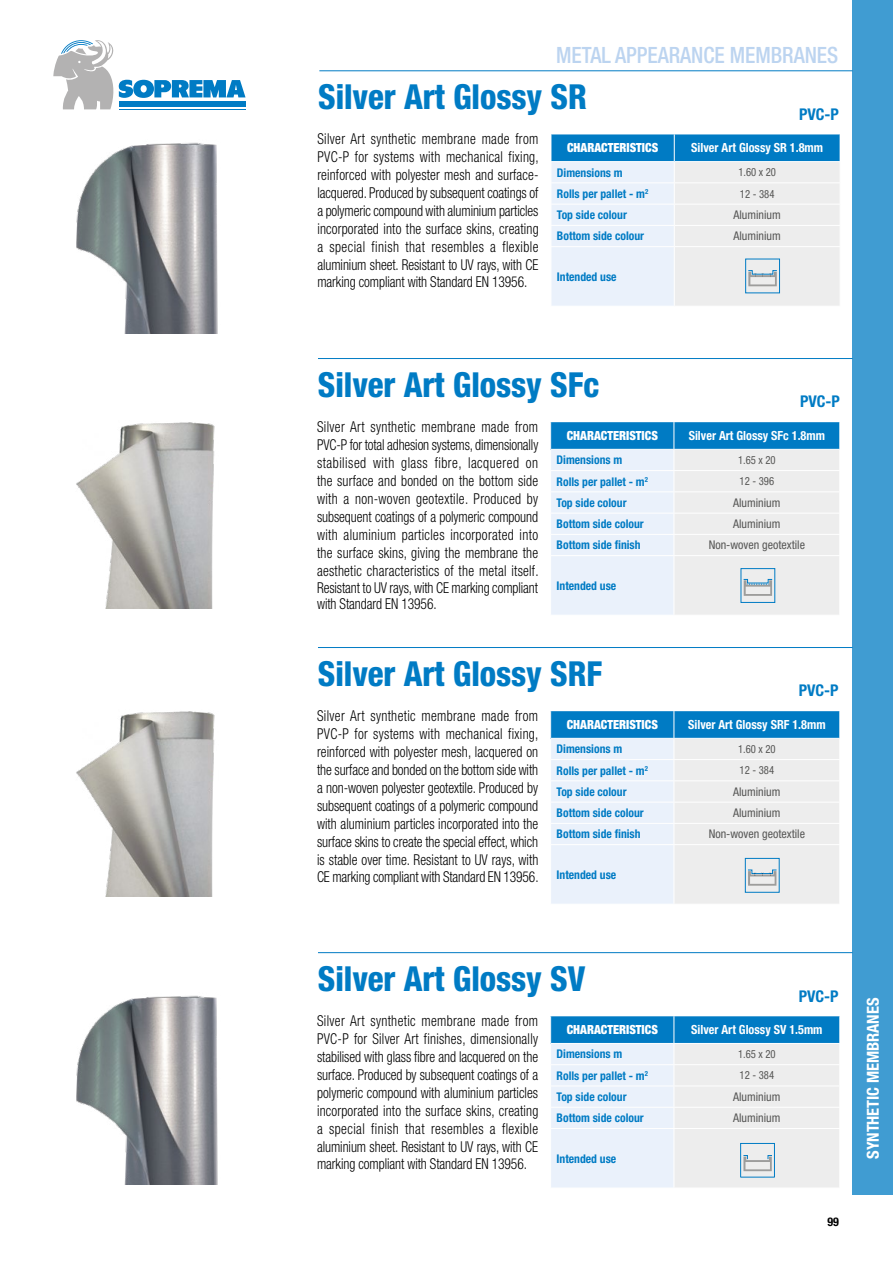
<style>
.page{position:relative;width:893px;height:1263px;background:#fff}
.page>*{position:absolute;margin:0;border:0;box-sizing:border-box;transform-origin:0 0}
.t1{font:800 condensed 34.5px "Helvetica Neue LT Std";letter-spacing:-.005em;color:#007bc4;scale:.95 1}
.t2{font:500 condensed 22.5px "Helvetica Neue LT Std";color:#bcd4f0;scale:.95 1}
.t3{font:700 condensed 16.5px "Helvetica Neue LT Std";letter-spacing:-.005em;color:#fff}
.t4{font:700 condensed 16.2px "Helvetica Neue LT Std";letter-spacing:-.005em;color:#007bc4}
.t5{font:300 condensed 15px/18px "Helvetica Neue LT Std";letter-spacing:-.005em;color:#000;text-align:justify;scale:.9 1}
.t6{font:700 condensed 12.6px "Helvetica Neue LT Std";color:#fff}
.t7{font:900 condensed 12.6px "Helvetica Neue LT Std";color:#fff}
.t8{font:700 condensed 12px "Helvetica Neue LT Std";color:#007bc4}
.t9{font:condensed 12px "Helvetica Neue LT Std";color:#575756}
.t10{font:700 condensed 12px "Helvetica Neue LT Std";color:#000}
.t11{font:condensed 11.25px "Helvetica Neue LT Std";color:#575756;scale:.95 1}
</style>
<div class="page">
<div style="left:853px;top:0;width:40px;height:1195px;background:#409cd2"></div>
<hr style="left:119px;top:109px;width:127px;height:1px;background:#007bc4">
<svg style="left:53px;top:40px;width:193px;height:69px"></svg>
<hr style="left:319px;top:70px;width:534px;height:1px;background:#007bc4">
<img style="left:76px;top:142px;width:142px;height:192px">
<svg style="left:551px;top:134px;width:289px;height:172px;background:#c6dceb"></svg>
<img style="left:76px;top:422px;width:139px;height:186px">
<img style="left:76px;top:711px;width:139px;height:186px">
<svg style="left:550px;top:711px;width:290px;height:193px;background:#cbdeec"></svg>
<img style="left:76px;top:995px;width:142px;height:190px">
<svg style="left:550px;top:422px;width:290px;height:193px;background:#cbdeec"></svg>
<svg style="left:550px;top:1016px;width:290px;height:172px;background:#c7dceb"></svg>
<hr style="left:741px;top:1177px;width:33px;height:1px;background:#007bc4">
<hr style="left:318px;top:358px;width:535px;height:1px;background:#007bc4">
<hr style="left:318px;top:647px;width:535px;height:1px;background:#007bc4">
<hr style="left:318px;top:952px;width:535px;height:1px;background:#007bc4">
<h2 class="t2" style="left:556px;top:41px;width:299px">METAL APPEARANCE MEMBRANES</h2>
<h1 class="t1" style="left:318px;top:76px;width:284px">Silver Art Glossy SR</h1>
<p class="t4" style="left:799px;top:104px;width:41px">PVC-P</p>
<p class="t5" style="left:317px;top:130px;width:248px">Silver Art synthetic membrane made from PVC-P for systems with mechanical fixing, reinforced with polyester mesh and surface&shy;lacquered. Produced by subsequent coatings of a polymeric compound with aluminium particles incorporated into the surface skins, creating a special finish that resembles a flexible aluminium sheet. Resistant to UV rays, with CE</p>
<p class="t5" style="left:317px;top:272px;width:235px">marking compliant with Standard EN 13956.</p>
<p class="t7" style="left:567px;top:140px;width:93px">CHARACTERISTICS</p>
<p class="t6" style="left:691px;top:140px;width:133px">Silver Art Glossy SR 1.8mm</p>
<p class="t8" style="left:557px;top:165px;width:67px">Dimensions m</p>
<p class="t11" style="left:738px;top:166px;width:41px">1.60 x 20</p>
<p class="t8" style="left:557px;top:186px;width:93px">Rolls per pallet - m<sup>2</sup></p>
<p class="t11" style="left:740px;top:187px;width:38px">12 - 384</p>
<p class="t8" style="left:557px;top:207px;width:71px">Top side colour</p>
<p class="t9" style="left:733px;top:208px;width:49px">Aluminium</p>
<p class="t8" style="left:557px;top:229px;width:89px">Bottom side colour</p>
<p class="t9" style="left:733px;top:229px;width:49px">Aluminium</p>
<p class="t8" style="left:557px;top:269px;width:61px">Intended use</p>
<h1 class="t1" style="left:318px;top:363px;width:297px">Silver Art Glossy SFc</h1>
<p class="t4" style="left:800px;top:392px;width:41px">PVC-P</p>
<p class="t5" style="left:317px;top:418px;width:248px">Silver Art synthetic membrane made from PVC-P for total adhesion systems, dimensionally stabilised with glass fibre, lacquered on the surface and bonded on the bottom side with a non-woven geotextile. Produced by subsequent coatings of a polymeric compound with aluminium particles incorporated into the surface skins, giving the membrane the aesthetic characteristics of the metal itself.</p>
<p class="t5" style="left:317px;top:579px;width:247px;line-height:16.5px">Resistant to UV rays, with CE marking compliant with Standard EN 13956.</p>
<p class="t7" style="left:567px;top:428px;width:93px">CHARACTERISTICS</p>
<p class="t6" style="left:689px;top:428px;width:138px">Silver Art Glossy SFc 1.8mm</p>
<p class="t8" style="left:557px;top:453px;width:67px">Dimensions m</p>
<p class="t11" style="left:738px;top:453px;width:41px">1.65 x 20</p>
<p class="t8" style="left:557px;top:474px;width:93px">Rolls per pallet - m<sup>2</sup></p>
<p class="t11" style="left:740px;top:475px;width:38px">12 - 396</p>
<p class="t8" style="left:557px;top:495px;width:71px">Top side colour</p>
<p class="t9" style="left:733px;top:496px;width:49px">Aluminium</p>
<p class="t8" style="left:557px;top:516px;width:89px">Bottom side colour</p>
<p class="t9" style="left:733px;top:517px;width:49px">Aluminium</p>
<p class="t8" style="left:557px;top:538px;width:85px">Bottom side finish</p>
<p class="t9" style="left:709px;top:538px;width:98px">Non-woven geotextile</p>
<p class="t8" style="left:557px;top:578px;width:61px">Intended use</p>
<h1 class="t1" style="left:318px;top:652px;width:301px">Silver Art Glossy SRF</h1>
<p class="t4" style="left:799px;top:681px;width:41px">PVC-P</p>
<p class="t5" style="left:317px;top:707px;width:248px">Silver Art synthetic membrane made from PVC-P for systems with mechanical fixing, reinforced with polyester mesh, lacquered on the surface and bonded on the bottom side with a non-woven polyester geotextile. Produced by subsequent coatings of a polymeric compound with aluminium particles incorporated into the surface skins to create the special effect, which is stable over time. Resistant to UV rays, with</p>
<p class="t5" style="left:317px;top:867px;width:248px">CE marking compliant with Standard EN 13956.</p>
<p class="t7" style="left:567px;top:717px;width:93px">CHARACTERISTICS</p>
<p class="t6" style="left:688px;top:717px;width:139px">Silver Art Glossy SRF 1.8mm</p>
<p class="t8" style="left:557px;top:742px;width:67px">Dimensions m</p>
<p class="t11" style="left:738px;top:742px;width:41px">1.60 x 20</p>
<p class="t8" style="left:557px;top:763px;width:93px">Rolls per pallet - m<sup>2</sup></p>
<p class="t11" style="left:740px;top:764px;width:38px">12 - 384</p>
<p class="t8" style="left:557px;top:784px;width:71px">Top side colour</p>
<p class="t9" style="left:733px;top:784px;width:49px">Aluminium</p>
<p class="t8" style="left:557px;top:805px;width:89px">Bottom side colour</p>
<p class="t9" style="left:733px;top:806px;width:49px">Aluminium</p>
<p class="t8" style="left:557px;top:827px;width:85px">Bottom side finish</p>
<p class="t9" style="left:709px;top:827px;width:98px">Non-woven geotextile</p>
<p class="t8" style="left:557px;top:867px;width:61px">Intended use</p>
<h1 class="t1" style="left:318px;top:957px;width:283px">Silver Art Glossy SV</h1>
<p class="t4" style="left:799px;top:986px;width:41px">PVC-P</p>
<p class="t5" style="left:317px;top:1012px;width:247px">Silver Art synthetic membrane made from PVC-P for Silver Art finishes, dimensionally stabilised with glass fibre and lacquered on the surface. Produced by subsequent coatings of a polymeric compound with aluminium particles incorporated into the surface skins, creating a special finish that resembles a flexible aluminium sheet. Resistant to UV rays, with CE</p>
<p class="t5" style="left:317px;top:1154px;width:235px">marking compliant with Standard EN 13956.</p>
<p class="t7" style="left:567px;top:1022px;width:93px">CHARACTERISTICS</p>
<p class="t6" style="left:691px;top:1022px;width:133px">Silver Art Glossy SV 1.5mm</p>
<p class="t8" style="left:557px;top:1047px;width:67px">Dimensions m</p>
<p class="t11" style="left:738px;top:1047px;width:41px">1.65 x 20</p>
<p class="t8" style="left:557px;top:1068px;width:93px">Rolls per pallet - m<sup>2</sup></p>
<p class="t11" style="left:740px;top:1069px;width:38px">12 - 384</p>
<p class="t8" style="left:557px;top:1089px;width:71px">Top side colour</p>
<p class="t9" style="left:733px;top:1090px;width:49px">Aluminium</p>
<p class="t8" style="left:557px;top:1110px;width:89px">Bottom side colour</p>
<p class="t9" style="left:733px;top:1111px;width:49px">Aluminium</p>
<p class="t8" style="left:557px;top:1151px;width:61px">Intended use</p>
<p class="t10" style="left:827px;top:1214px;width:13px">99</p>
<p class="t3" style="left:863px;top:1159px;width:162px;rotate:-90deg">SYNTHETIC MEMBRANES</p>
</div>
